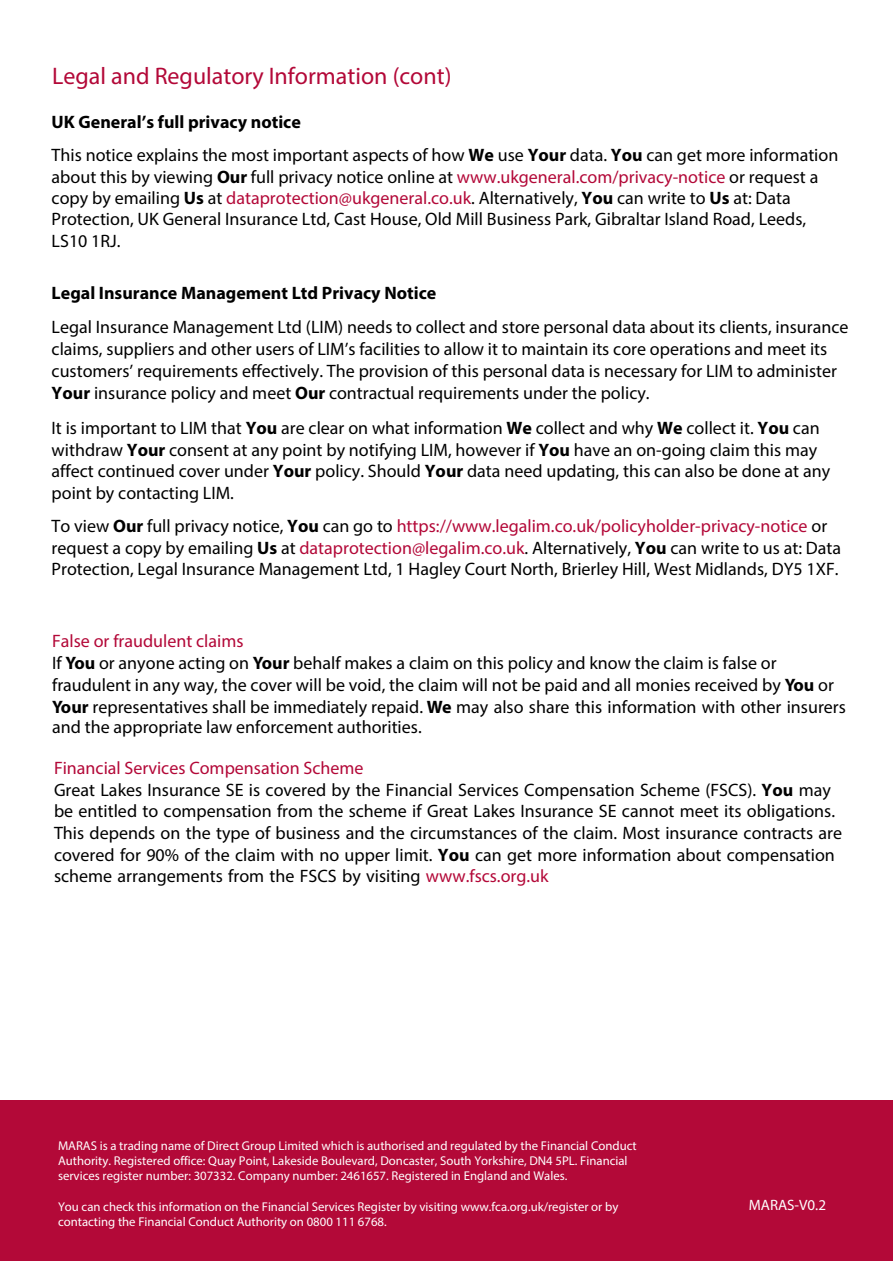
<style>
.page{position:relative;width:893px;height:1263px;background:#fff}
.page>*{position:absolute;margin:0;border:0;box-sizing:border-box;transform-origin:0 0}
.t1{font:24px "Myriad Pro";color:#b30838}
.t2{font:18px/21.6px "Myriad Pro";color:#000}
.t3{font:700 18px "Myriad Pro";color:#000}
.t4{font:15px "Myriad Pro";color:#fff}
.t5{font:12.75px/15.3px "Myriad Pro";color:#fff}
.s1{font-weight:700}
.s2{color:#b30838}
</style>
<div class="page">
<div style="left:0;top:1101px;width:893px;height:159px;background:#b30938"></div>
<h1 class="t1" style="left:52px;top:61px;width:401px">Legal and Regulatory Information (cont)</h1>
<p class="t2" style="left:52px;top:105px;width:788px;line-height:33.3px"><span class="s1">UK General’s full privacy notice<br></span>This notice explains the most important aspects of how <span class="s1">We</span> use <span class="s1">Your</span> data. <span class="s1">You</span> can get more information</p>
<p class="t2" style="left:52px;top:166px;width:768px">about this by viewing <span class="s1">Our</span> full privacy notice online at <span class="s2">www.ukgeneral.com/privacy-notice</span> or request a copy by emailing <span class="s1">Us</span> at <span class="s2">dataprotection@ukgeneral.co.uk</span>. Alternatively, <span class="s1">You</span> can write to <span class="s1">Us</span> at: Data Protection, UK General Insurance Ltd, Cast House, Old Mill Business Park, Gibraltar Island Road, Leeds, LS10 1RJ.</p>
<p class="t3" style="left:52px;top:282px;width:386px">Legal Insurance Management Ltd Privacy Notice</p>
<p class="t2" style="left:52px;top:316px;width:798px;line-height:22px">Legal Insurance Management Ltd (LIM) needs to collect and store personal data about its clients, insurance claims, suppliers and other users of LIM’s facilities to allow it to maintain its core operations and meet its customers’ requirements effectively. The provision of this personal data is necessary for LIM to administer <span class="s1">Your</span> insurance policy and meet <span class="s1">Our</span> contractual requirements under the policy.</p>
<p class="t2" style="left:52px;top:417px;width:780px">It is important to LIM that <span class="s1">You</span> are clear on what information <span class="s1">We</span> collect and why <span class="s1">We</span> collect it. <span class="s1">You</span> can withdraw <span class="s1">Your</span> consent at any point by notifying LIM, however if <span class="s1">You</span> have an on-going claim this may affect continued cover under <span class="s1">Your</span> policy. Should <span class="s1">Your</span> data need updating, this can also be done at any point by contacting LIM.</p>
<p class="t2" style="left:52px;top:515px;width:791px">To view <span class="s1">Our</span> full privacy notice, <span class="s1">You</span> can go to <span class="s2">https://www.legalim.co.uk/policyholder-privacy-notice</span> or request a copy by emailing <span class="s1">Us</span> at <span class="s2">dataprotection@legalim.co.uk</span>. Alternatively, <span class="s1">You</span> can write to us at: Data<br>Protection, Legal Insurance Management Ltd, 1 Hagley Court North, Brierley Hill, West Midlands, DY5 1XF.</p>
<p class="t2" style="left:52px;top:630px;width:795px"><span class="s2">False or fraudulent claims<br></span>If <span class="s1">You</span> or anyone acting on <span class="s1">Your</span> behalf makes a claim on this policy and know the claim is false or fraudulent in any way, the cover will be void, the claim will not be paid and all monies received by <span class="s1">You</span> or <span class="s1">Your</span> representatives shall be immediately repaid. <span class="s1">We</span> may also share this information with other insurers and the appropriate law enforcement authorities.</p>
<p class="t2" style="left:54px;top:756px;width:778px;line-height:22.4px"><span class="s2">Financial Services Compensation Scheme<br></span>Great Lakes Insurance SE is covered by the Financial Services Compensation Scheme (FSCS). <span class="s1">You</span> may</p>
<p class="t2" style="left:54px;top:800px;width:790px">be entitled to compensation from the scheme if Great Lakes Insurance SE cannot meet its obligations.<br>This depends on the type of business and the circumstances of the claim. Most insurance contracts are covered for 90% of the claim with no upper limit. <span class="s1">You</span> can get more information about compensation</p>
<p class="t2" style="left:54px;top:864px;width:496px">scheme arrangements from the FSCS by visiting <span class="s2">www.fscs.org.uk</span></p>
<p class="t5" style="left:58px;top:1138px;width:580px">MARAS is a trading name of Direct Group Limited which is authorised and regulated by the Financial Conduct<br>Authority. Registered office: Quay Point, Lakeside Boulevard, Doncaster, South Yorkshire, DN4 5PL. Financial services register number: 307332. Company number: 2461657. Registered in England and Wales.</p>
<p class="t5" style="left:58px;top:1199px;width:562px">You can check this information on the Financial Services Register by visiting www.fca.org.uk/register or by contacting the Financial Conduct Authority on 0800 111 6768.</p>
<p class="t4" style="left:749px;top:1195px;width:79px">MARAS-V0.2</p>
</div>
